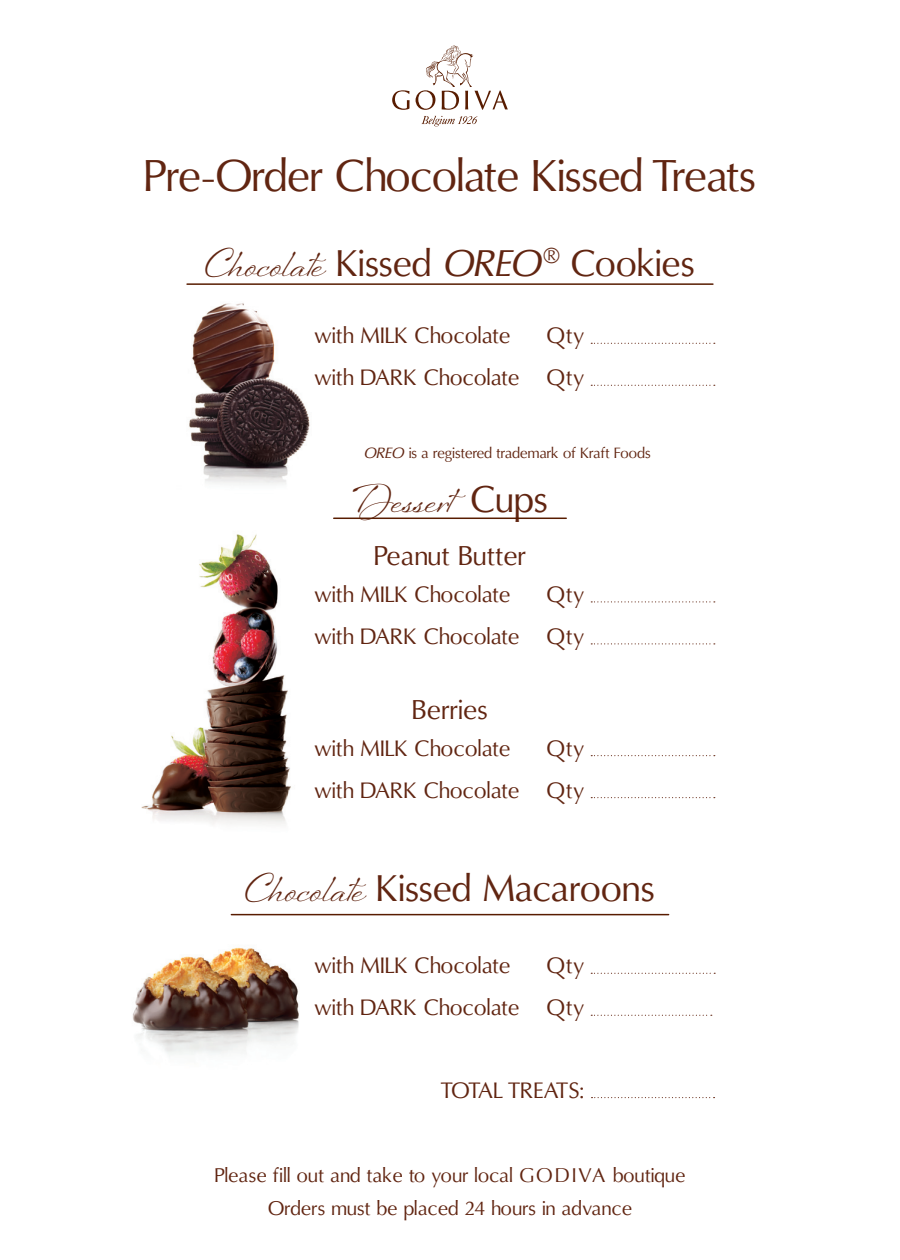
<style>
.page{position:relative;width:900px;height:1260px;background:#fff}
.page>*{position:absolute;margin:0;border:0;box-sizing:border-box;transform-origin:0 0}
.t1{font:45px "Oregon LDO";color:#612511}
.t2{font:37.5px "Oregon LDO";letter-spacing:.01em;color:#612511}
.t3{font:37.5px "Sheila";letter-spacing:.01em;color:#612511}
.t4{font:27.5px "Oregon LDO";letter-spacing:.02em;color:#612511}
.t5{font:22.5px "Oregon LDO";letter-spacing:.02em;color:#612511}
.t6{font:20px "Oregon LDO";letter-spacing:.02em;color:#612511}
.t7{font:15px "Oregon LDO";letter-spacing:.01em;color:#612511}
.s1{font-family:"Sheila"}
.s2{font-style:italic}
.s3{font-family:"Oregon LDO"}
.s4{font-family:"Optima"}
</style>
<div class="page">
<img style="left:186px;top:283px;width:124px;height:201px">
<img style="left:141px;top:534px;width:150px;height:291px">
<img style="left:132px;top:913px;width:186px;height:143px">
<svg style="left:591px;top:343px;width:124px;height:1px"></svg>
<svg style="left:591px;top:601px;width:124px;height:1px"></svg>
<svg style="left:591px;top:973px;width:124px;height:1px"></svg>
<svg style="left:591px;top:755px;width:124px;height:1px"></svg>
<svg style="left:591px;top:385px;width:124px;height:1px"></svg>
<svg style="left:591px;top:643px;width:124px;height:1px"></svg>
<svg style="left:591px;top:1015px;width:121px;height:1px"></svg>
<svg style="left:591px;top:797px;width:124px;height:1px"></svg>
<svg style="left:392px;top:90px;width:18px;height:20px"></svg>
<svg style="left:422px;top:116px;width:56px;height:10px"></svg>
<svg style="left:416px;top:45px;width:92px;height:65px"></svg>
<hr style="left:334px;top:518px;width:232px;height:1px;background:#581c00">
<hr style="left:187px;top:283px;width:526px;height:2px;background:#581c00">
<hr style="left:231px;top:914px;width:438px;height:1px;background:#581c00">
<svg style="left:592px;top:1097px;width:123px;height:1px"></svg>
<p class="t1" style="left:144px;top:150px;width:613px">Pre-Order Chocolate Kissed Treats</p>
<p class="t2" style="left:205px;top:241px;width:491px"><span class="s1">Chocolate</span> Kissed <span class="s2">OREO</span><sup>®</sup> Cookies</p>
<p class="t5" style="left:314px;top:323px;width:198px">with MILK Chocolate</p>
<p class="t5" style="left:547px;top:323px;width:38px">Qty</p>
<p class="t5" style="left:314px;top:365px;width:271px">with DARK Chocolate Qty</p>
<p class="t7" style="left:365px;top:444px;width:287px"><span class="s2">OREO</span> is a registered trademark of Kraft Foods</p>
<p class="t3" style="left:352px;top:478px;width:197px">Dessert <span class="s3">Cups</span></p>
<p class="t4" style="left:374px;top:540px;width:153px">Peanut Butter</p>
<p class="t5" style="left:314px;top:581px;width:198px">with MILK Chocolate</p>
<p class="t5" style="left:547px;top:581px;width:38px">Qty</p>
<p class="t5" style="left:314px;top:623px;width:271px">with DARK Chocolate Qty</p>
<p class="t4" style="left:412px;top:694px;width:77px">Berries</p>
<p class="t5" style="left:314px;top:735px;width:198px">with MILK Chocolate</p>
<p class="t5" style="left:547px;top:735px;width:38px">Qty</p>
<p class="t5" style="left:314px;top:777px;width:271px">with DARK Chocolate Qty</p>
<p class="t2" style="left:245px;top:867px;width:411px"><span class="s1">Chocolate</span> Kissed Macaroons</p>
<p class="t5" style="left:314px;top:953px;width:198px">with MILK Chocolate</p>
<p class="t5" style="left:547px;top:953px;width:38px">Qty</p>
<p class="t5" style="left:314px;top:995px;width:271px">with DARK Chocolate Qty</p>
<p class="t5" style="left:441px;top:1077px;width:144px">TOTAL TREATS:</p>
<p class="t6" style="left:215px;top:1164px;width:472px">Please fill out and take to your local <span class="s4">GODIVA</span> boutique</p>
<p class="t6" style="left:268px;top:1197px;width:365px">Orders must be placed 24 hours in advance</p>
</div>
